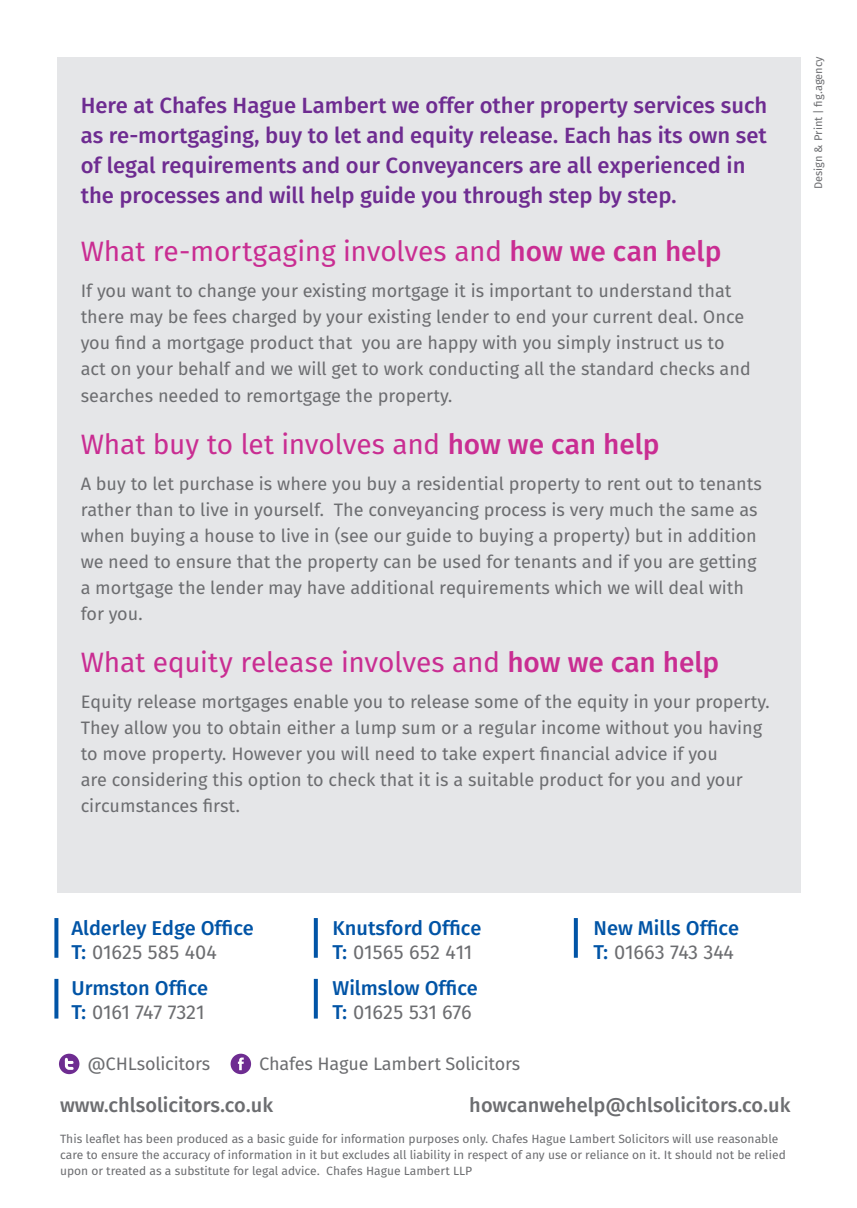
<style>
.page{position:relative;width:857px;height:1208px;background:#fff}
.page>*{position:absolute;margin:0;border:0;box-sizing:border-box;transform-origin:0 0}
.t1{font:28px "Fira Sans OT";letter-spacing:-.01em;color:#c92d92}
.t2{font:22px/30px "Fira Sans OT Medium";color:#6e2c91}
.t3{font:20px "Fira Sans OT Medium";color:#0154a6}
.t4{font:20px "Fira Sans OT";color:#6c6d70}
.t5{font:20px "Fira Sans OT Medium";color:#6c6d70}
.t6{font:18px/26px "Fira Sans OT";color:#6c6d70}
.t7{font:12px/16px "Fira Sans OT";color:#6c6d70}
.t8{font:11px "Fira Sans OT";color:#6c6d70}
.s1{font-family:"Fira Sans OT Medium"}
.s2{font-family:"Fira Sans OT Medium";color:#0154a6}
</style>
<div class="page">
<div style="left:57px;top:57px;width:742px;height:835px;background:#e5e6e8"></div>
<svg style="left:59px;top:1053px;width:20px;height:21px"></svg>
<svg style="left:230px;top:1053px;width:21px;height:21px"></svg>
<svg style="left:54px;top:918px;width:4px;height:39px"></svg>
<svg style="left:54px;top:979px;width:4px;height:39px"></svg>
<svg style="left:313px;top:918px;width:4px;height:39px"></svg>
<svg style="left:313px;top:979px;width:4px;height:39px"></svg>
<svg style="left:573px;top:918px;width:4px;height:39px"></svg>
<p class="t2" style="left:81px;top:92px;width:687px">Here at Chafes Hague Lambert we offer other property services such as re-mortgaging, buy to let and equity release. Each has its own set of legal requirements and our Conveyancers are all experienced in the processes and will help guide you through step by step.</p>
<p class="t1" style="left:81px;top:232px;width:641px">What re-mortgaging involves and <span class="s1">how we can help</span></p>
<p class="t6" style="left:81px;top:279px;width:671px">If you want to change your existing mortgage it is important to understand that there may be fees charged by your existing lender to end your current deal. Once you find a mortgage product that you are happy with you simply instruct us to act on your behalf and we will get to work conducting all the standard checks and searches needed to remortgage the property.</p>
<p class="t1" style="left:81px;top:424px;width:580px">What buy to let involves and <span class="s1">how we can help</span></p>
<p class="t6" style="left:81px;top:471px;width:682px">A buy to let purchase is where you buy a residential property to rent out to tenants rather than to live in yourself. The conveyancing process is very much the same as when buying a house to live in (see our guide to buying a property) but in addition we need to ensure that the property can be used for tenants and if you are getting a mortgage the lender may have additional requirements which we will deal with for you.</p>
<p class="t1" style="left:81px;top:642px;width:639px">What equity release involves and <span class="s1">how we can help</span></p>
<p class="t6" style="left:81px;top:689px;width:690px">Equity release mortgages enable you to release some of the equity in your property.<br>They allow you to obtain either a lump sum or a regular income without you having to move property. However you will need to take expert financial advice if you<br>are considering this option to check that it is a suitable product for you and your circumstances first.</p>
<p class="t8" style="left:810px;top:189px;width:134px;rotate:-90deg">Design &amp; Print | fig.agency</p>
<p class="t3" style="left:71px;top:913px;width:184px">Alderley Edge Office</p>
<p class="t4" style="left:71px;top:937px;width:147px"><span class="s2">T:</span> 01625 585 404</p>
<p class="t3" style="left:71px;top:973px;width:138px">Urmston Office</p>
<p class="t4" style="left:71px;top:997px;width:134px"><span class="s2">T:</span> 0161 747 7321</p>
<p class="t3" style="left:332px;top:913px;width:150px">Knutsford Office</p>
<p class="t4" style="left:332px;top:937px;width:141px"><span class="s2">T:</span> 01565 652 411</p>
<p class="t3" style="left:332px;top:973px;width:147px">Wilmslow Office</p>
<p class="t4" style="left:332px;top:997px;width:141px"><span class="s2">T:</span> 01625 531 676</p>
<p class="t6" style="left:87px;top:1052px;width:124px">@CHLsolicitors</p>
<p class="t6" style="left:259px;top:1052px;width:262px">Chafes Hague Lambert Solicitors</p>
<p class="t3" style="left:593px;top:913px;width:147px">New Mills Office</p>
<p class="t4" style="left:593px;top:937px;width:142px"><span class="s2">T:</span> 01663 743 344</p>
<p class="t5" style="left:60px;top:1090px;width:214px">www.chlsolicitors.co.uk</p>
<p class="t5" style="left:469px;top:1090px;width:322px">howcanwehelp@chlsolicitors.co.uk</p>
<p class="t7" style="left:60px;top:1132px;width:726px">This leaflet has been produced as a basic guide for information purposes only. Chafes Hague Lambert Solicitors will use reasonable care to ensure the accuracy of information in it but excludes all liability in respect of any use or reliance on it. It should not be relied upon or treated as a substitute for legal advice. Chafes Hague Lambert LLP</p>
</div>
